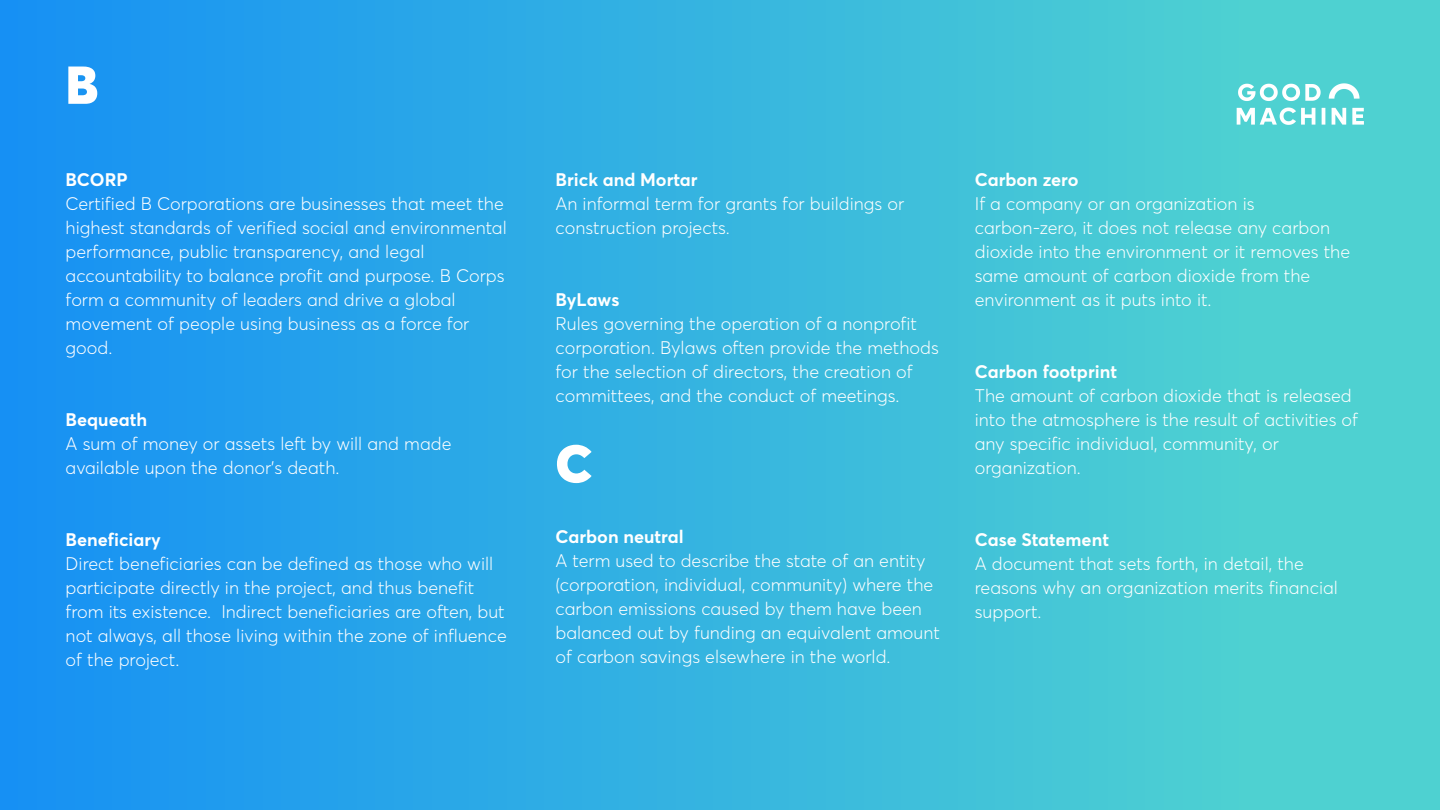
<style>
.page{position:relative;width:1440px;height:810px;background:#fff}
.page>*{position:absolute;margin:0;border:0;box-sizing:border-box;transform-origin:0 0}
.t1{font:900 52.5px "Averta";color:#fff}
.t2{font:300 18px/24px "Averta";color:#fff}
.t3{font:700 18px "Averta";color:#fff}
</style>
<div class="page">
<div style="left:0;top:0;width:200px;height:810px;background:#1690f4"></div>
<div style="left:75px;top:0;width:200px;height:810px;background:#1994f2"></div>
<div style="left:150px;top:0;width:201px;height:810px;background:#1d98f0"></div>
<div style="left:225px;top:0;width:201px;height:810px;background:#209cee"></div>
<div style="left:301px;top:0;width:200px;height:810px;background:#24a0ec"></div>
<div style="left:376px;top:0;width:200px;height:810px;background:#27a4e9"></div>
<div style="left:451px;top:0;width:200px;height:810px;background:#2aa8e7"></div>
<div style="left:526px;top:0;width:200px;height:810px;background:#2eace5"></div>
<div style="left:601px;top:0;width:200px;height:810px;background:#31b0e3"></div>
<div style="left:676px;top:0;width:200px;height:810px;background:#35b3e1"></div>
<div style="left:751px;top:0;width:201px;height:810px;background:#38b7df"></div>
<div style="left:826px;top:0;width:201px;height:810px;background:#3bbbdd"></div>
<div style="left:902px;top:0;width:200px;height:810px;background:#3fbfdb"></div>
<div style="left:977px;top:0;width:200px;height:810px;background:#42c3d8"></div>
<div style="left:1052px;top:0;width:200px;height:810px;background:#46c7d6"></div>
<div style="left:1127px;top:0;width:200px;height:810px;background:#49cbd4"></div>
<div style="left:1202px;top:0;width:200px;height:810px;background:#4ccfd2"></div>
<div style="left:1240px;top:0;width:200px;height:810px;background:#4ed1d1"></div>
<img style="left:1236px;top:83px;width:128px;height:42px">
<h1 class="t1" style="left:66px;top:51px;width:34px">B</h1>
<p class="t3" style="left:66px;top:168px;width:64px">BCORP</p>
<p class="t2" style="left:66px;top:192px;width:443px">Certified B Corporations are businesses that meet the highest standards of verified social and environmental performance, public transparency, and legal accountability to balance profit and purpose. B Corps form a community of leaders and drive a global movement of people using business as a force for good.</p>
<p class="t3" style="left:66px;top:408px;width:83px">Bequeath</p>
<p class="t2" style="left:66px;top:432px;width:387px">A sum of money or assets left by will and made available upon the donor’s death.</p>
<p class="t3" style="left:66px;top:528px;width:97px">Beneficiary</p>
<p class="t2" style="left:66px;top:552px;width:443px">Direct beneficiaries can be defined as those who will participate directly in the project, and thus benefit from its existence. Indirect beneficiaries are often, but not always, all those living within the zone of influence of the project.</p>
<p class="t3" style="left:555px;top:168px;width:144px">Brick and Mortar</p>
<p class="t2" style="left:555px;top:192px;width:350px">An informal term for grants for buildings or construction projects.</p>
<p class="t3" style="left:555px;top:288px;width:65px">ByLaws</p>
<p class="t2" style="left:555px;top:312px;width:385px">Rules governing the operation of a nonprofit corporation. Bylaws often provide the methods for the selection of directors, the creation of committees, and the conduct of meetings.</p>
<h1 class="t1" style="left:555px;top:430px;width:39px">C</h1>
<p class="t3" style="left:555px;top:525px;width:130px">Carbon neutral</p>
<p class="t2" style="left:555px;top:549px;width:386px">A term used to describe the state of an entity (corporation, individual, community) where the carbon emissions caused by them have been balanced out by funding an equivalent amount of carbon savings elsewhere in the world.</p>
<p class="t3" style="left:975px;top:168px;width:105px">Carbon zero</p>
<p class="t2" style="left:975px;top:192px;width:377px">If a company or an organization is carbon-zero, it does not release any carbon dioxide into the environment or it removes the same amount of carbon dioxide from the environment as it puts into it.</p>
<p class="t3" style="left:975px;top:360px;width:144px">Carbon footprint</p>
<p class="t2" style="left:975px;top:384px;width:385px">The amount of carbon dioxide that is released into the atmosphere is the result of activities of any specific individual, community, or organization.</p>
<p class="t3" style="left:975px;top:528px;width:136px">Case Statement</p>
<p class="t2" style="left:975px;top:552px;width:365px">A document that sets forth, in detail, the reasons why an organization merits financial support.</p>
</div>
